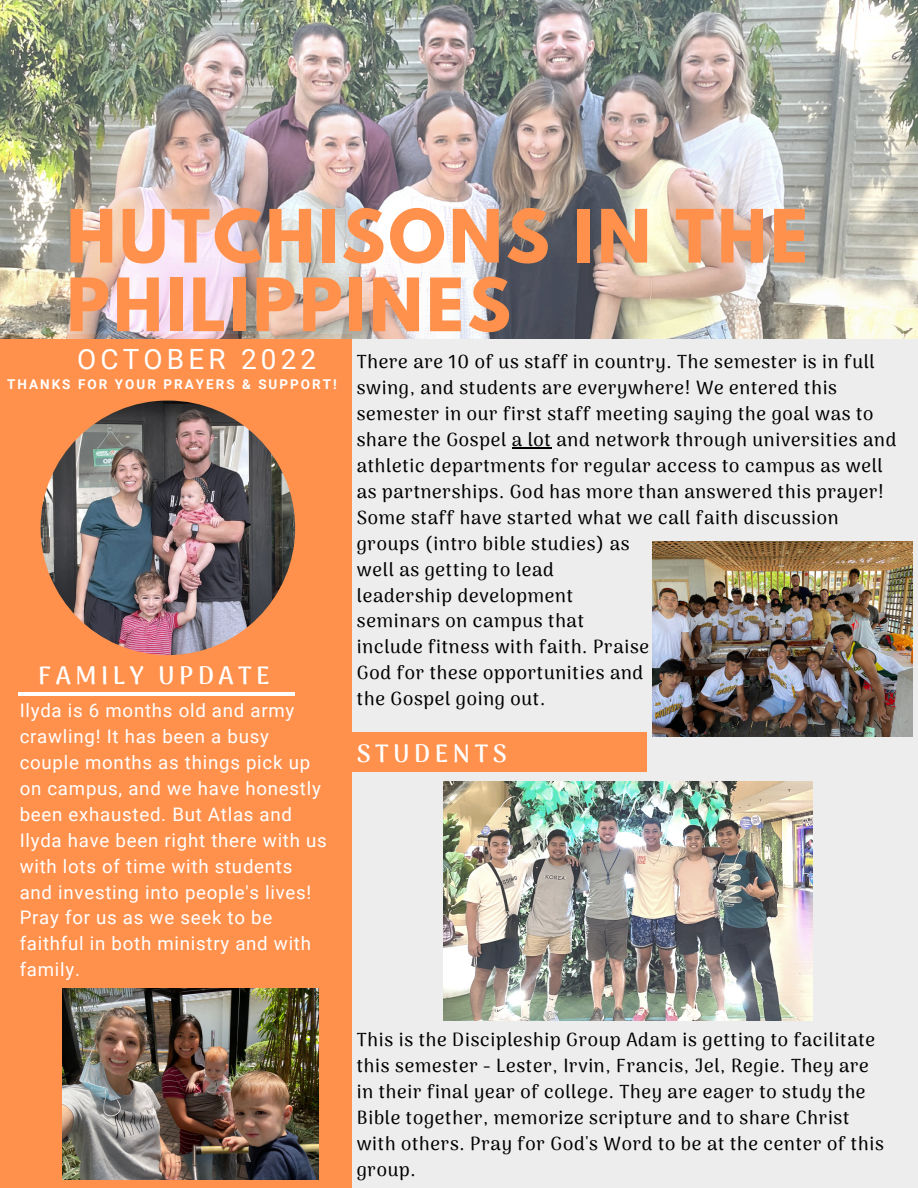
<style>
.page{position:relative;width:918px;height:1188px;background:#fff}
.page>*{position:absolute;margin:0;border:0;box-sizing:border-box;transform-origin:0 0}
.t1{font:700 65.1px/68.7px "League Spartan";letter-spacing:.05em;color:#ff914d}
.t2{font:27.9px "Roboto";letter-spacing:.15em;color:#fff}
.t3{font:700 24.9px "Arima Madurai";letter-spacing:.18em;color:#fff}
.t4{font:500 18.75px/26px "Arima Madurai";letter-spacing:.04em;color:#000}
.t5{font:18.75px/25.8px "Roboto";letter-spacing:.04em;color:#fff}
.t6{font:700 13.5px "Roboto";letter-spacing:.15em;color:#fff}
</style>
<div class="page">
<div style="left:0;top:257px;width:918px;height:931px;background:#ededed"></div>
<div style="left:0;top:335px;width:352px;height:853px;background:#ff914d"></div>
<img style="left:0;top:0;width:918px;height:339px">
<hr style="left:18px;top:693px;width:277px;height:3px;background:#fff">
<img style="left:41px;top:400px;width:254px;height:255px;border-radius:50%">
<div style="left:343px;top:732px;width:304px;height:39px;background:#ff914d"></div>
<img style="left:443px;top:781px;width:369px;height:240px">
<img style="left:63px;top:989px;width:255px;height:191px">
<img style="left:652px;top:542px;width:260px;height:194px">
<hr style="left:512px;top:447px;width:40px;height:1px;background:#000">
<h1 class="t1" style="left:67px;top:210px;width:743px">HUTCHISONS IN THE<br>PHILIPPINES</h1>
<h2 class="t2" style="left:77px;top:343px;width:241px">OCTOBER 2022</h2>
<p class="t4" style="left:357px;top:349px;width:541px">There are 10 of us staff in country. The semester is in full swing, and students are everywhere! We entered this semester in our first staff meeting saying the goal was to share the Gospel a lot and network through universities and athletic departments for regular access to campus as well as partnerships. God has more than answered this prayer!<br>Some staff have started what we call faith discussion groups (intro bible studies) as<br>well as getting to lead<br>leadership development<br>seminars on campus that<br>include fitness with faith. Praise<br>God for these opportunities and<br>the Gospel going out.</p>
<p class="t6" style="left:7px;top:376px;width:331px">THANKS FOR YOUR PRAYERS &amp; SUPPORT!</p>
<h3 class="t3" style="left:38px;top:661px;width:233px">FAMILY UPDATE</h3>
<p class="t5" style="left:20px;top:698px;width:309px">Ilyda is 6 months old and army crawling! It has been a busy couple months as things pick up on campus, and we have honestly been exhausted. But Atlas and<br>Ilyda have been right there with us with lots of time with students and investing into people's lives!<br>Pray for us as we seek to be faithful in both ministry and with family.</p>
<h3 class="t3" style="left:357px;top:739px;width:151px">STUDENTS</h3>
<p class="t4" style="left:357px;top:1027px;width:529px">This is the Discipleship Group Adam is getting to facilitate this semester - Lester, Irvin, Francis, Jel, Regie. They are in their final year of college. They are eager to study the Bible together, memorize scripture and to share Christ with others. Pray for God's Word to be at the center of this group.</p>
</div>
